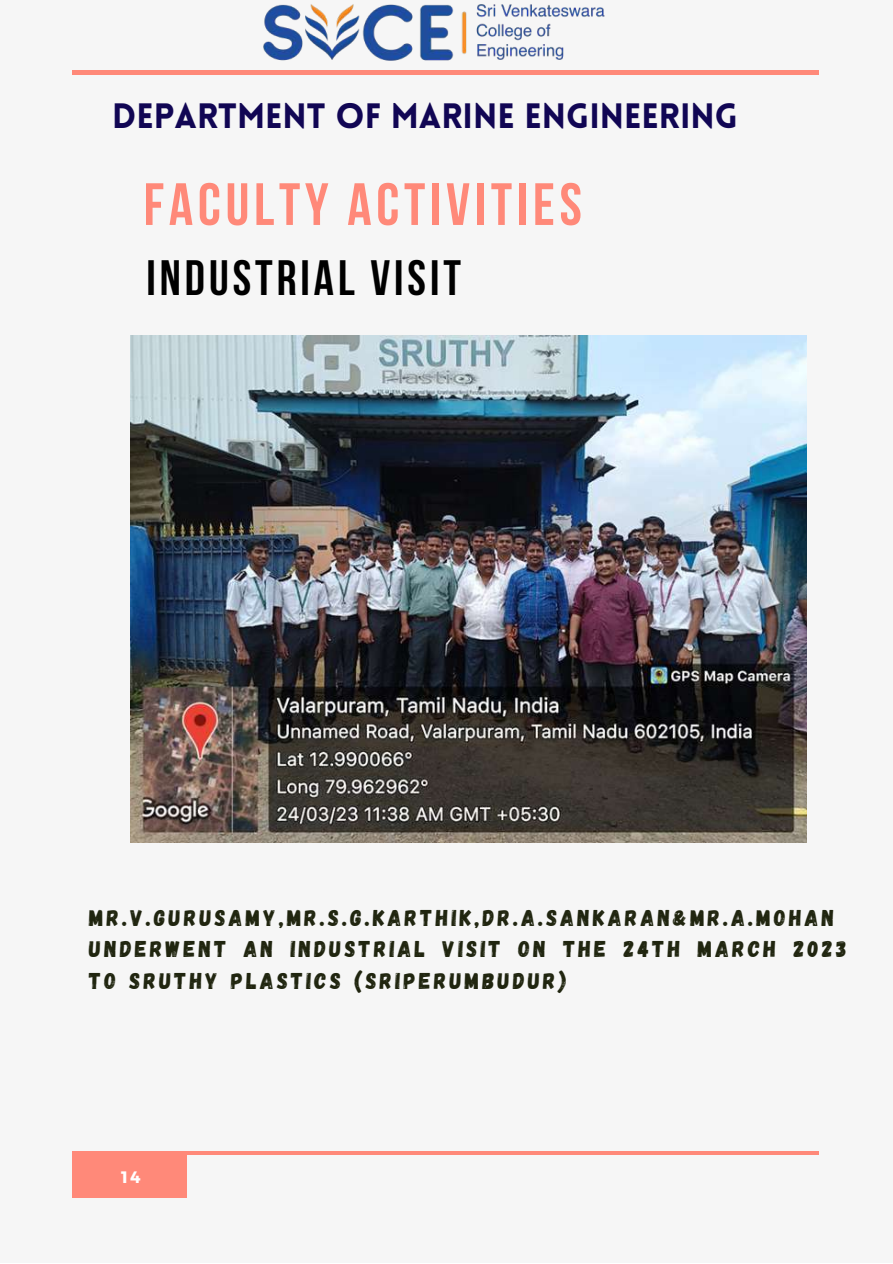
<style>
.page{position:relative;width:893px;height:1264px;background:#fff}
.page>*{position:absolute;margin:0;border:0;box-sizing:border-box;transform-origin:0 0}
.t1{font:700 59.55px "Bebas Neue";letter-spacing:.08em;color:#ff8979}
.t2{font:700 49.5px "Bebas Neue";letter-spacing:.08em;color:#000}
.t3{font:900 34.5px "Lovelo";color:#110654}
.t4{font:22.8px/31.5px "Gagalin";letter-spacing:.14em;color:#20250f}
.t5{font:700 16.5px "Montserrat";color:#fff}
</style>
<div class="page">
<div style="left:0;top:0;width:892px;height:1262px;background:#f6f6f6"></div>
<hr style="left:72px;top:71px;width:747px;height:3px;background:#ff8979">
<div style="left:72px;top:1151px;width:115px;height:46px;background:#ff8979"></div>
<hr style="left:72px;top:1151px;width:747px;height:3px;background:#ff8979">
<img style="left:233px;top:4px;width:402px;height:67px">
<img style="left:131px;top:335px;width:675px;height:507px">
<h3 class="t3" style="left:112px;top:102px;width:627px">DEPARTMENT OF MARINE ENGINEERING</h3>
<h1 class="t1" style="left:144px;top:180px;width:439px">FACULTY ACTIVITIES</h1>
<h2 class="t2" style="left:146px;top:258px;width:316px">INDUSTRIAL VISIT</h2>
<p class="t4" style="left:89px;top:900px;width:759px">MR.V.GURUSAMY,MR.S.G.KARTHIK,DR.A.SANKARAN&amp;MR.A.MOHAN<br>UNDERWENT AN INDUSTRIAL VISIT ON THE 24TH MARCH 2023<br>TO SRUTHY PLASTICS (SRIPERUMBUDUR)</p>
<p class="t5" style="left:121px;top:1165px;width:21px">14</p>
</div>
